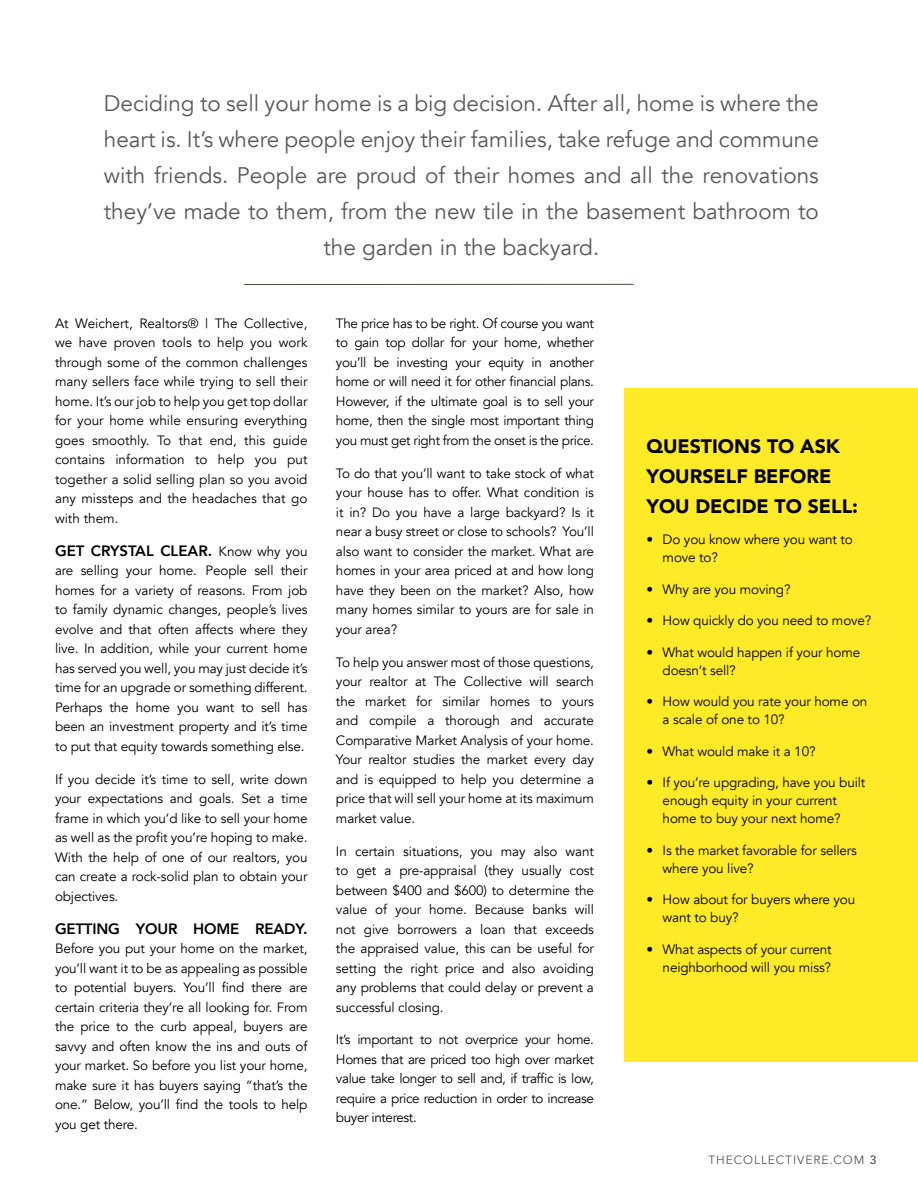
<style>
.page{position:relative;width:918px;height:1188px;background:#fff}
.page>*{position:absolute;margin:0;border:0;box-sizing:border-box;transform-origin:0 0}
.t1{font:22.5px/36px "Avenir";color:#58595b;text-align:center}
.t2{font:900 19.5px/30px "Avenir";color:#000}
.t3{font:800 15px "Avenir";letter-spacing:-.01em;color:#000}
.t4{font:13.5px/19.5px "Avenir";letter-spacing:-.01em;color:#000;text-align:justify}
.t5{font:12px "Avenir";letter-spacing:.075em;color:#54585a}
.s1{font-weight:400;font-size:13.5px}
.s2{font-weight:500;color:#444d3e}
</style>
<div class="page">
<div style="left:624px;top:388px;width:294px;height:674px;background:#ffea27"></div>
<hr style="left:244px;top:284px;width:390px;height:1px;background:#444d3e">
<p class="t1" style="left:104px;top:86px;width:717px">Deciding to sell your home is a big decision. After all, home is where the heart is. It’s where people enjoy their families, take refuge and commune with friends. People are proud of their homes and all the renovations they’ve made to them, from the new tile in the basement bathroom to the garden in the backyard.</p>
<p class="t4" style="left:55px;top:314px;width:254px">At Weichert, Realtors® | The Collective, we have proven tools to help you work through some of the common challenges many sellers face while trying to sell their home. It’s our job to help you get top dollar for your home while ensuring everything goes smoothly. To that end, this guide contains information to help you put together a solid selling plan so you avoid any missteps and the headaches that go with them.</p>
<p class="t3" style="left:55px;top:539px;width:254px">GET CRYSTAL CLEAR. <span class="s1">Know why you</span></p>
<p class="t4" style="left:55px;top:561px;width:254px">are selling your home. People sell their homes for a variety of reasons. From job to family dynamic changes, people’s lives evolve and that often affects where they live. In addition, while your current home has served you well, you may just decide it’s time for an upgrade or something different.<br>Perhaps the home you want to sell has been an investment property and it’s time to put that equity towards something else.</p>
<p class="t4" style="left:55px;top:770px;width:254px">If you decide it’s time to sell, write down your expectations and goals. Set a time frame in which you’d like to sell your home as well as the profit you’re hoping to make.<br>With the help of one of our realtors, you can create a rock-solid plan to obtain your objectives.</p>
<p class="t3" style="left:55px;top:917px;width:254px">GETTING YOUR HOME READY.</p>
<p class="t4" style="left:55px;top:939px;width:254px">Before you put your home on the market, you’ll want it to be as appealing as possible to potential buyers. You’ll find there are certain criteria they’re all looking for. From the price to the curb appeal, buyers are savvy and often know the ins and outs of your market. So before you list your home, make sure it has buyers saying “that’s the one.” Below, you’ll find the tools to help you get there.</p>
<p class="t4" style="left:336px;top:314px;width:260px">The price has to be right. Of course you want to gain top dollar for your home, whether you’ll be investing your equity in another home or will need it for other financial plans.<br>However, if the ultimate goal is to sell your home, then the single most important thing you must get right from the onset is the price.</p>
<p class="t4" style="left:336px;top:464px;width:260px">To do that you’ll want to take stock of what your house has to offer. What condition is it in? Do you have a large backyard? Is it near a busy street or close to schools? You’ll also want to consider the market. What are homes in your area priced at and how long have they been on the market? Also, how many homes similar to yours are for sale in your area?</p>
<p class="t4" style="left:336px;top:652px;width:260px">To help you answer most of those questions, your realtor at The Collective will search the market for similar homes to yours and compile a thorough and accurate Comparative Market Analysis of your home.<br>Your realtor studies the market every day and is equipped to help you determine a price that will sell your home at its maximum market value.</p>
<p class="t4" style="left:336px;top:841px;width:260px">In certain situations, you may also want to get a pre-appraisal (they usually cost between $400 and $600) to determine the value of your home. Because banks will not give borrowers a loan that exceeds the appraised value, this can be useful for setting the right price and also avoiding any problems that could delay or prevent a successful closing.</p>
<p class="t4" style="left:336px;top:1030px;width:260px">It’s important to not overprice your home.<br>Homes that are priced too high over market value take longer to sell and, if traffic is low, require a price reduction in order to increase buyer interest.</p>
<h2 class="t2" style="left:646px;top:430px;width:213px">QUESTIONS TO ASK<br>YOURSELF BEFORE<br>YOU DECIDE TO SELL:</h2>
<p class="t4" style="left:663px;top:531px;width:192px;line-height:18px;text-indent:-16px">• Do you know where you want to move to?</p>
<p class="t4" style="left:646px;top:579px;width:146px">• Why are you moving?</p>
<p class="t4" style="left:646px;top:611px;width:227px">• How quickly do you need to move?</p>
<p class="t4" style="left:663px;top:643px;width:199px;line-height:18px;text-indent:-16px">• What would happen if your home doesn’t sell?</p>
<p class="t4" style="left:663px;top:693px;width:206px;line-height:18px;text-indent:-16px">• How would you rate your home on a scale of one to 10?</p>
<p class="t4" style="left:646px;top:741px;width:171px">• What would make it a 10?</p>
<p class="t4" style="left:663px;top:774px;width:204px;line-height:18px;text-align:left;text-indent:-16px">• If you’re upgrading, have you built enough equity in your current home to buy your next home?</p>
<p class="t4" style="left:663px;top:841px;width:196px;line-height:18px;text-indent:-16px">• Is the market favorable for sellers where you live?</p>
<p class="t4" style="left:663px;top:891px;width:194px;line-height:18px;text-indent:-16px">• How about for buyers where you want to buy?</p>
<p class="t4" style="left:646px;top:940px;width:187px;line-height:18px;text-align:right">• What aspects of your current neighborhood will you miss?</p>
<p class="t5" style="left:708px;top:1153px;width:169px">THECOLLECTIVERE.COM <span class="s2">3</span></p>
</div>
